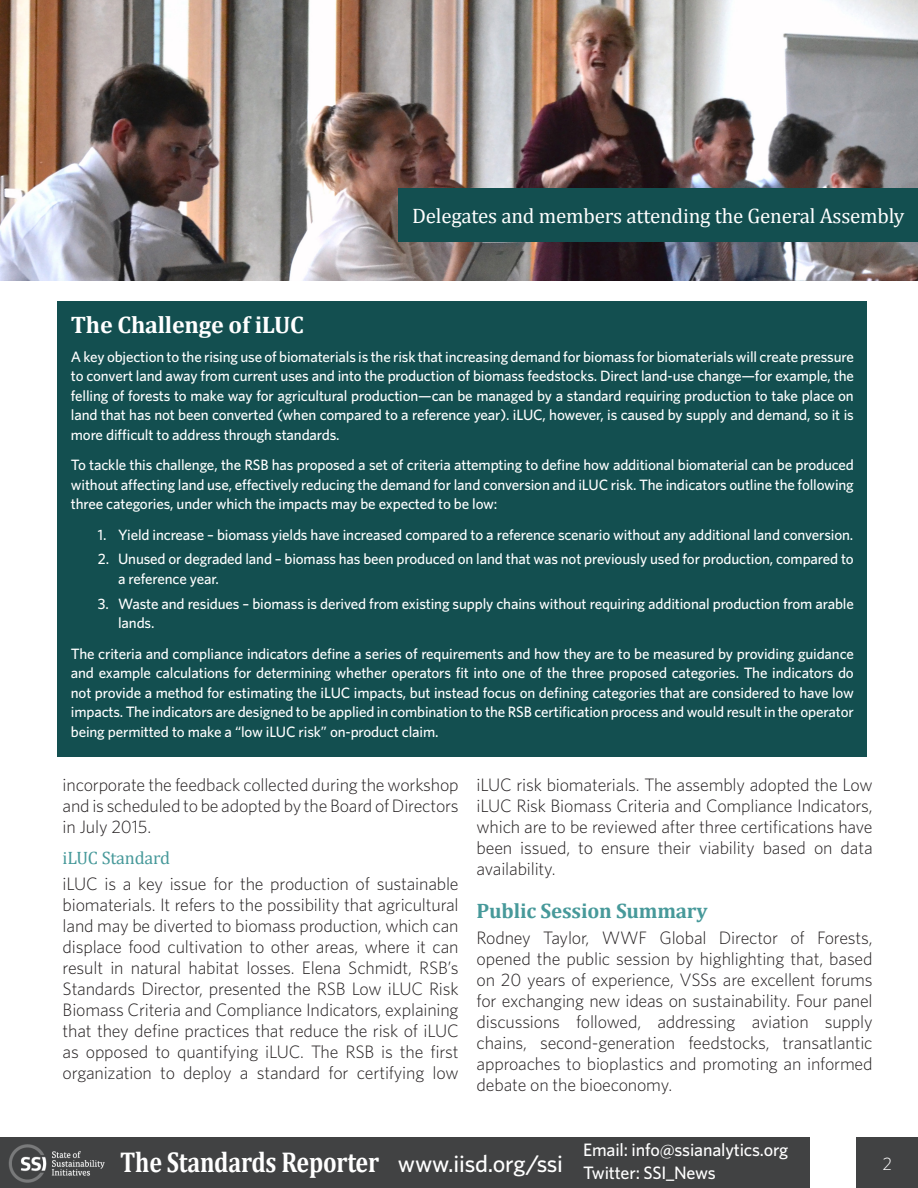
<style>
.page{position:relative;width:918px;height:1188px;background:#fff}
.page>*{position:absolute;margin:0;border:0;box-sizing:border-box;transform-origin:0 0}
.Subhead2{font:700 28.8px "Cambria";letter-spacing:-.01em;color:#fff;scale:.83 1}
.Subhead1{font:700 24px "Cambria";letter-spacing:-.01em;color:#fff}
.Subhead2-2{font:21px "Cambria";letter-spacing:-.01em;color:#fff}
.Subhead2-3{font:700 21px "Cambria";letter-spacing:-.01em;color:#47999a}
.Body_copy{font:300 18px/21px "Whitney";letter-spacing:-.01em;color:#231f20;text-align:justify}
.Subhead2-4{font:500 18px "Whitney";letter-spacing:-.01em;color:#fff}
.Subhead3{font:18px "Cambria";letter-spacing:-.01em;color:#47999a}
.Body_copy-2{font:300 18px "Whitney";color:#fff}
.Body_copy-3{font:500 15px/19.5px "Whitney";letter-spacing:-.01em;color:#fff;text-align:justify}
.s1{font-family:"Whitney";font-weight:500;font-size:24px}
</style>
<div class="page">
<div style="left:0;top:1137px;width:810px;height:51px;background:#414243"></div>
<img style="left:8px;top:1144px;width:97px;height:39px">
<img style="left:0;top:0;width:918px;height:280px">
<div style="left:857px;top:1137px;width:61px;height:51px;background:#414243"></div>
<div style="left:399px;top:188px;width:519px;height:54px;background:#134f50"></div>
<div style="left:57px;top:301px;width:810px;height:456px;background:#134f50"></div>
<p class="Subhead2-2" style="left:412px;top:204px;width:494px">Delegates and members attending the General Assembly</p>
<p class="Subhead1" style="left:71px;top:308px;width:235px">The Challenge of iLUC</p>
<p class="Body_copy-3" style="left:71px;top:347px;width:785px">A key objection to the rising use of biomaterials is the risk that increasing demand for biomass for biomaterials will create pressure to convert land away from current uses and into the production of biomass feedstocks. Direct land-use change—for example, the felling of forests to make way for agricultural production—can be managed by a standard requiring production to take place on land that has not been converted (when compared to a reference year). iLUC, however, is caused by supply and demand, so it is more difficult to address through standards.</p>
<p class="Body_copy-3" style="left:71px;top:455px;width:785px">To tackle this challenge, the RSB has proposed a set of criteria attempting to define how additional biomaterial can be produced without affecting land use, effectively reducing the demand for land conversion and iLUC risk. The indicators outline the following three categories, under which the impacts may be expected to be low:</p>
<p class="Body_copy-3" style="left:98px;top:524px;width:757px">1. Yield increase – biomass yields have increased compared to a reference scenario without any additional land conversion.</p>
<p class="Body_copy-3" style="left:118px;top:549px;width:737px;text-indent:-20px">2. Unused or degraded land – biomass has been produced on land that was not previously used for production, compared to a reference year.</p>
<p class="Body_copy-3" style="left:118px;top:594px;width:737px;text-indent:-20px">3. Waste and residues – biomass is derived from existing supply chains without requiring additional production from arable lands.</p>
<p class="Body_copy-3" style="left:71px;top:643px;width:785px">The criteria and compliance indicators define a series of requirements and how they are to be measured by providing guidance and example calculations for determining whether operators fit into one of the three proposed categories. The indicators do not provide a method for estimating the iLUC impacts, but instead focus on defining categories that are considered to have low impacts. The indicators are designed to be applied in combination to the RSB certification process and would result in the operator being permitted to make a “low iLUC risk” on-product claim.</p>
<p class="Body_copy" style="left:63px;top:774px;width:398px">incorporate the feedback collected during the workshop and is scheduled to be adopted by the Board of Directors in July 2015.</p>
<p class="Subhead3" style="left:63px;top:848px;width:109px">iLUC Standard</p>
<p class="Body_copy" style="left:63px;top:873px;width:398px">iLUC is a key issue for the production of sustainable biomaterials. It refers to the possibility that agricultural land may be diverted to biomass production, which can displace food cultivation to other areas, where it can result in natural habitat losses. Elena Schmidt, RSB’s Standards Director, presented the RSB Low iLUC Risk Biomass Criteria and Compliance Indicators, explaining that they define practices that reduce the risk of iLUC as opposed to quantifying iLUC. The RSB is the first organization to deploy a standard for certifying low</p>
<p class="Body_copy" style="left:477px;top:774px;width:398px">iLUC risk biomaterials. The assembly adopted the Low iLUC Risk Biomass Criteria and Compliance Indicators, which are to be reviewed after three certifications have been issued, to ensure their viability based on data availability.</p>
<p class="Subhead2-3" style="left:477px;top:896px;width:232px">Public Session Summary</p>
<p class="Body_copy" style="left:477px;top:926px;width:398px">Rodney Taylor, WWF Global Director of Forests, opened the public session by highlighting that, based on 20 years of experience, VSSs are excellent forums for exchanging new ideas on sustainability. Four panel discussions followed, addressing aviation supply chains, second-generation feedstocks, transatlantic approaches to bioplastics and promoting an informed debate on the bioeconomy.</p>
<p class="Subhead2" style="left:120px;top:1142px;width:535px">The Standards Reporter <span class="s1">www.iisd.org/ssi</span></p>
<p class="Subhead2-4" style="left:583px;top:1138px;width:207px">Email: info@ssianalytics.org</p>
<p class="Subhead2-4" style="left:583px;top:1161px;width:134px">Twitter: SSI_News</p>
<p class="Body_copy-2" style="left:883px;top:1152px;width:11px">2</p>
</div>
